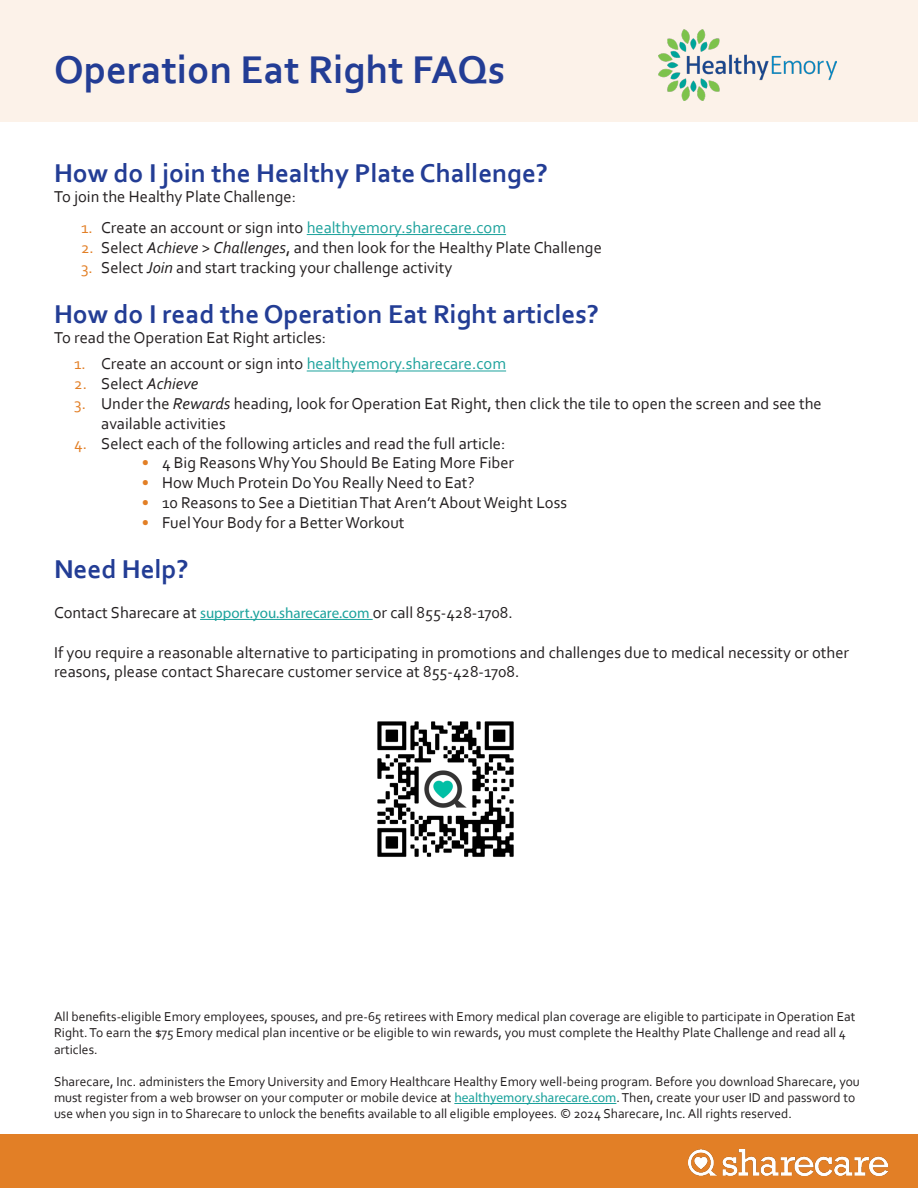
<style>
.page{position:relative;width:918px;height:1188px;background:#fff}
.page>*{position:absolute;margin:0;border:0;box-sizing:border-box;transform-origin:0 0}
.t1{font:700 40.5px "Corbel";color:#233d95}
.body{font:700 27px "Corbel";color:#233d95}
.body-2{font:16.5px/19.8px "Corbel";color:#231f20}
.t2{font:16.5px "Corbel";color:#1ca29c}
.t3{font:italic 16.5px "Corbel";color:#231f20}
.body-3{font:13.5px/16.2px "Corbel";color:#231f20}
.s1{color:#e27f26}
.s2{color:#231f20}
.s3{font-style:italic}
.s4{font-style:normal;color:#e27f26}
.s5{font-style:normal}
.s6{font-family:"Myriad Pro";font-size:15px;color:#1ca29c}
.s7{font-family:"Myriad Pro";color:#1ca29c}
</style>
<div class="page">
<hr style="left:307px;top:234px;width:199px;height:1px;background:#1ca29c">
<hr style="left:307px;top:371px;width:199px;height:1px;background:#1ca29c">
<hr style="left:200px;top:619px;width:173px;height:1px;background:#1ca29c">
<hr style="left:454px;top:1103px;width:162px;height:1px;background:#1ca29c">
<div style="left:0;top:0;width:918px;height:122px;background:#fcf2e9"></div>
<img style="left:658px;top:30px;width:179px;height:71px">
<img style="left:377px;top:721px;width:137px;height:136px">
<div style="left:0;top:1134px;width:918px;height:54px;background:#e27f26"></div>
<img style="left:688px;top:1150px;width:200px;height:26px">
<p class="t1" style="left:54px;top:44px;width:453px">Operation Eat Right FAQs</p>
<p class="body" style="left:54px;top:156px;width:495px">How do I join the Healthy Plate Challenge?</p>
<p class="body-2" style="left:54px;top:186px;width:244px">To join the Healthy Plate Challenge:</p>
<p class="t2" style="left:81px;top:217px;width:427px"><span class="s1">1.</span> <span class="s2">Create an account or sign into</span> healthyemory.sharecare.com</p>
<p class="body-2" style="left:81px;top:237px;width:522px"><span class="s1">2.</span> Select <span class="s3">Achieve</span> &gt; <span class="s3">Challenges</span>, and then look for the Healthy Plate Challenge</p>
<p class="body-2" style="left:81px;top:257px;width:373px"><span class="s1">3.</span> Select <span class="s3">Join</span> and start tracking your challenge activity</p>
<p class="body" style="left:54px;top:297px;width:546px">How do I read the Operation Eat Right articles?</p>
<p class="body-2" style="left:54px;top:327px;width:274px">To read the Operation Eat Right articles:</p>
<p class="t2" style="left:74px;top:354px;width:433px"><span class="s1">1.</span> <span class="s2">Create an account or sign into</span> healthyemory.sharecare.com</p>
<p class="t3" style="left:74px;top:374px;width:126px"><span class="s4">2.</span> <span class="s5">Select</span> Achieve</p>
<p class="body-2" style="left:101px;top:393px;width:722px;text-indent:-27px"><span class="s1">3.</span> Under the <span class="s3">Rewards</span> heading, look for Operation Eat Right, then click the tile to open the screen and see the available activities</p>
<p class="body-2" style="left:74px;top:433px;width:433px"><span class="s1">4.</span> Select each of the following articles and read the full article:</p>
<p class="body-2" style="left:142px;top:453px;width:374px"><span class="s1">•</span> 4 Big Reasons Why You Should Be Eating More Fiber</p>
<p class="body-2" style="left:142px;top:472px;width:334px"><span class="s1">•</span> How Much Protein Do You Really Need to Eat?</p>
<p class="body-2" style="left:142px;top:492px;width:427px"><span class="s1">•</span> 10 Reasons to See a Dietitian That Aren’t About Weight Loss</p>
<p class="body-2" style="left:142px;top:512px;width:264px"><span class="s1">•</span> Fuel Your Body for a Better Workout</p>
<p class="body" style="left:54px;top:553px;width:136px">Need Help?</p>
<p class="body-2" style="left:54px;top:602px;width:460px">Contact Sharecare at <span class="s6">support.you.sharecare.com</span> or call 855-428-1708.</p>
<p class="body-2" style="left:54px;top:642px;width:797px">If you require a reasonable alternative to participating in promotions and challenges due to medical necessity or other reasons, please contact Sharecare customer service at 855-428-1708.</p>
<p class="body-3" style="left:54px;top:1008px;width:803px">All benefits-eligible Emory employees, spouses, and pre-65 retirees with Emory medical plan coverage are eligible to participate in Operation Eat<br>Right. To earn the $75 Emory medical plan incentive or be eligible to win rewards, you must complete the Healthy Plate Challenge and read all 4 articles.</p>
<p class="body-3" style="left:54px;top:1073px;width:807px">Sharecare, Inc. administers the Emory University and Emory Healthcare Healthy Emory well-being program. Before you download Sharecare, you must register from a web browser on your computer or mobile device at <span class="s7">healthyemory.sharecare.com</span>. Then, create your user ID and password to use when you sign in to Sharecare to unlock the benefits available to all eligible employees. © 2024 Sharecare, Inc. All rights reserved.</p>
</div>
